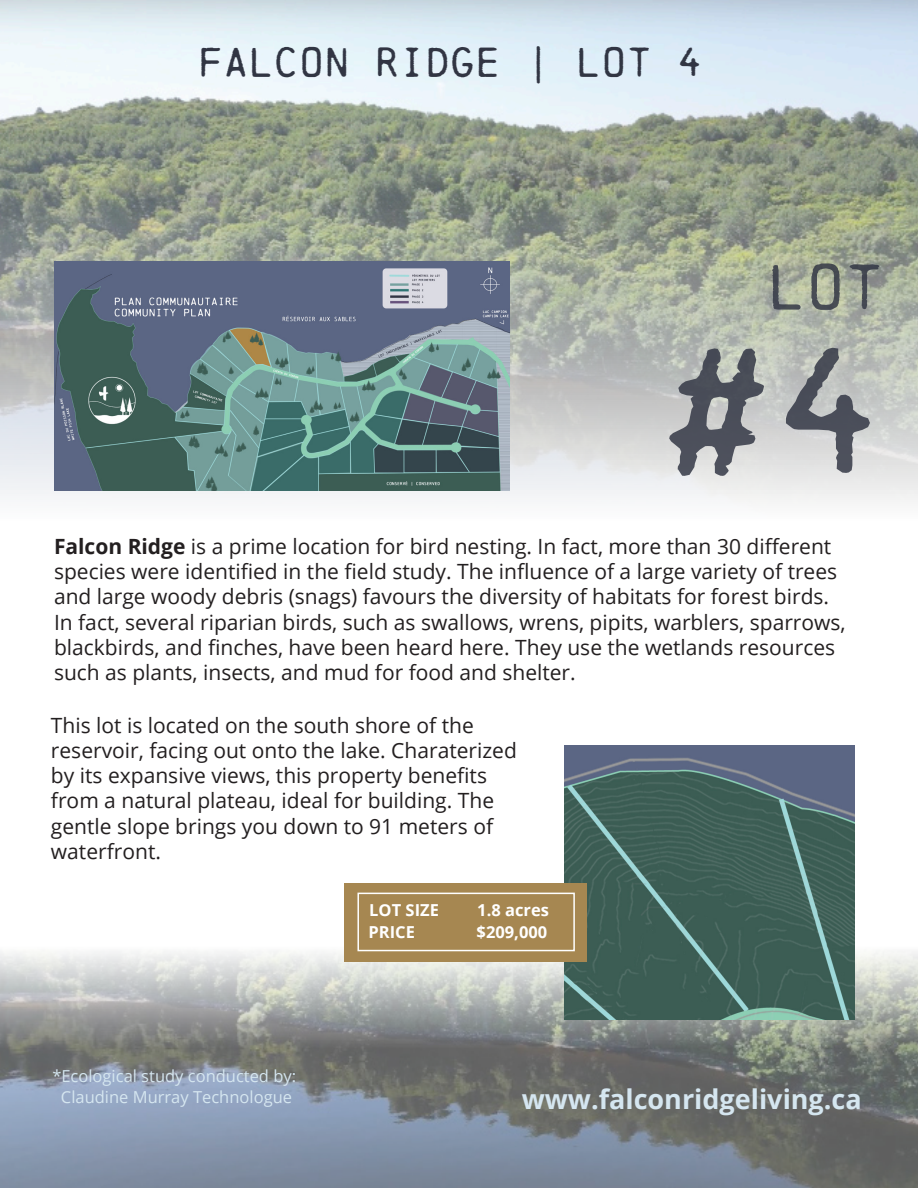
<style>
.page{position:relative;width:918px;height:1188px;background:#fff}
.page>*{position:absolute;margin:0;border:0;box-sizing:border-box;transform-origin:0 0}
.t1{font:172.5px "Chainprinter";color:#323644}
.t2{font:60px "Chainprinter";color:#323644}
.t3{font:39px "Chainprinter";color:#313543}
.t4{font:700 27px "Open Sans";color:#d5e6f0}
.Body_copy{font:21px/25.2px "Open Sans";color:#231f20}
.t5{font:16.5px/21px "Open Sans";color:#d5e6f0;text-align:center}
.t6{font:700 16.5px "Open Sans";color:#fff}
.s1{font-weight:700}
</style>
<div class="page">
<img style="left:0;top:0;width:918px;height:502px">
<img style="left:0;top:946px;width:918px;height:242px">
<img style="left:565px;top:745px;width:289px;height:275px">
<img style="left:54px;top:262px;width:456px;height:228px">
<div style="left:344px;top:883px;width:243px;height:78px;background:#a68751"></div>
<div style="left:357px;top:893px;width:218px;height:58px;border:2px solid #fff"></div>
<p class="t3" style="left:198px;top:38px;width:505px">FALCON RIDGE | LOT 4</p>
<h2 class="t2" style="left:767px;top:251px;width:118px">LOT</h2>
<h1 class="t1" style="left:661px;top:308px;width:224px">#4</h1>
<p class="Body_copy" style="left:54px;top:533px;width:793px"><span class="s1">Falcon Ridge</span> is a prime location for bird nesting. In fact, more than 30 different species were identified in the field study. The influence of a large variety of trees and large woody debris (snags) favours the diversity of habitats for forest birds.<br>In fact, several riparian birds, such as swallows, wrens, pipits, warblers, sparrows, blackbirds, and finches, have been heard here. They use the wetlands resources such as plants, insects, and mud for food and shelter.</p>
<p class="Body_copy" style="left:51px;top:712px;width:467px">This lot is located on the south shore of the reservoir, facing out onto the lake. Charaterized by its expansive views, this property benefits from a natural plateau, ideal for building. The gentle slope brings you down to 91 meters of waterfront.</p>
<p class="t5" style="left:52px;top:1065px;width:245px">*Ecological study conducted by:<br>Claudine Murray Technologue</p>
<p class="t6" style="left:369px;top:899px;width:71px">LOT SIZE</p>
<p class="t6" style="left:477px;top:899px;width:73px">1.8 acres</p>
<p class="t6" style="left:369px;top:920px;width:48px">PRICE</p>
<p class="t6" style="left:477px;top:920px;width:72px">$209,000</p>
<p class="t4" style="left:522px;top:1080px;width:342px">www.falconridgeliving.ca</p>
</div>
